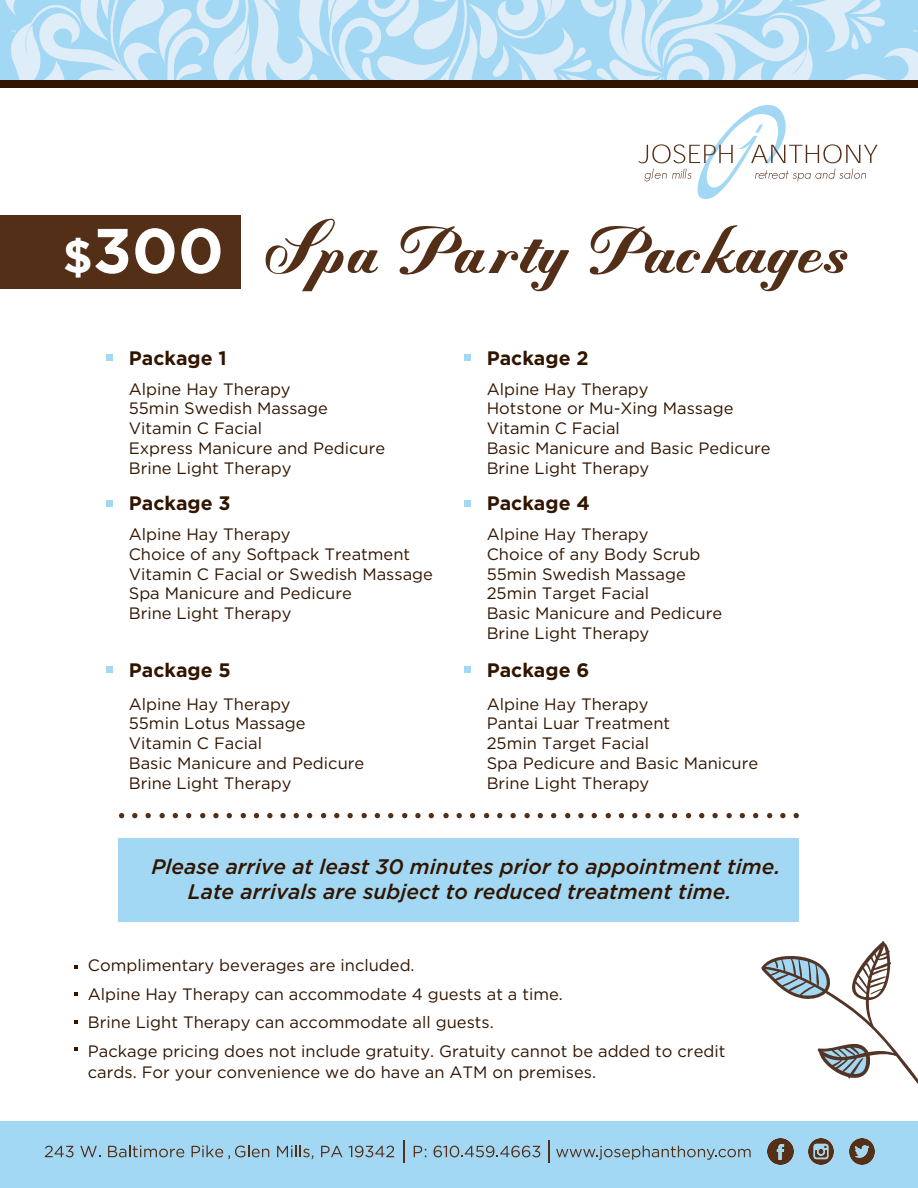
<style>
.page{position:relative;width:918px;height:1188px;background:#fff}
.page>*{position:absolute;margin:0;border:0;box-sizing:border-box;transform-origin:0 0}
.t1{font:67.5px "Mademoiselle K";letter-spacing:.05em;color:#532f18}
.t2{font:italic 500 21px/25.2px "Gotham";color:#311500;text-align:center}
.t3{font:700 19.5px "Gotham";color:#311500}
.t4{font:16.5px/19.8px "Gotham";color:#311500}
.s1{font-family:"Gotham";font-weight:700;font-size:46.5px;color:#fff}
.s2{font-family:"Gotham";font-weight:700;font-size:63px;color:#fff}
</style>
<div class="page">
<div style="left:0;top:1122px;width:918px;height:66px;background:#a3d8f4"></div>
<div style="left:119px;top:838px;width:680px;height:83px;background:#a3d8f4"></div>
<div style="left:0;top:216px;width:241px;height:73px;background:#532f18"></div>
<svg style="left:119px;top:813px;width:5px;height:5px"></svg>
<svg style="left:132px;top:813px;width:5px;height:5px"></svg>
<svg style="left:146px;top:813px;width:5px;height:5px"></svg>
<svg style="left:159px;top:813px;width:6px;height:5px"></svg>
<svg style="left:173px;top:813px;width:5px;height:5px"></svg>
<svg style="left:186px;top:813px;width:5px;height:5px"></svg>
<svg style="left:200px;top:813px;width:5px;height:5px"></svg>
<svg style="left:213px;top:813px;width:6px;height:5px"></svg>
<svg style="left:227px;top:813px;width:5px;height:5px"></svg>
<svg style="left:241px;top:813px;width:5px;height:5px"></svg>
<svg style="left:254px;top:813px;width:5px;height:5px"></svg>
<svg style="left:267px;top:813px;width:6px;height:5px"></svg>
<svg style="left:280px;top:813px;width:6px;height:5px"></svg>
<svg style="left:294px;top:813px;width:5px;height:5px"></svg>
<svg style="left:307px;top:813px;width:5px;height:5px"></svg>
<svg style="left:321px;top:813px;width:5px;height:5px"></svg>
<svg style="left:334px;top:813px;width:5px;height:5px"></svg>
<svg style="left:347px;top:813px;width:6px;height:5px"></svg>
<svg style="left:362px;top:813px;width:5px;height:5px"></svg>
<svg style="left:375px;top:813px;width:5px;height:5px"></svg>
<svg style="left:388px;top:813px;width:5px;height:5px"></svg>
<svg style="left:402px;top:813px;width:5px;height:5px"></svg>
<svg style="left:415px;top:813px;width:6px;height:5px"></svg>
<svg style="left:429px;top:813px;width:5px;height:5px"></svg>
<svg style="left:443px;top:813px;width:6px;height:5px"></svg>
<svg style="left:457px;top:813px;width:5px;height:5px"></svg>
<svg style="left:470px;top:813px;width:5px;height:5px"></svg>
<svg style="left:484px;top:813px;width:5px;height:5px"></svg>
<svg style="left:497px;top:813px;width:5px;height:5px"></svg>
<svg style="left:510px;top:813px;width:6px;height:5px"></svg>
<svg style="left:524px;top:813px;width:6px;height:5px"></svg>
<svg style="left:538px;top:813px;width:5px;height:5px"></svg>
<svg style="left:551px;top:813px;width:5px;height:5px"></svg>
<svg style="left:565px;top:813px;width:5px;height:5px"></svg>
<svg style="left:578px;top:813px;width:6px;height:5px"></svg>
<svg style="left:592px;top:813px;width:5px;height:5px"></svg>
<svg style="left:606px;top:813px;width:5px;height:5px"></svg>
<svg style="left:619px;top:813px;width:5px;height:5px"></svg>
<svg style="left:632px;top:813px;width:5px;height:5px"></svg>
<svg style="left:645px;top:813px;width:6px;height:5px"></svg>
<svg style="left:659px;top:813px;width:5px;height:5px"></svg>
<svg style="left:672px;top:813px;width:5px;height:5px"></svg>
<svg style="left:686px;top:813px;width:5px;height:5px"></svg>
<svg style="left:699px;top:813px;width:5px;height:5px"></svg>
<svg style="left:712px;top:813px;width:6px;height:5px"></svg>
<svg style="left:726px;top:813px;width:6px;height:5px"></svg>
<svg style="left:740px;top:813px;width:5px;height:5px"></svg>
<svg style="left:753px;top:813px;width:5px;height:5px"></svg>
<svg style="left:767px;top:813px;width:5px;height:5px"></svg>
<svg style="left:780px;top:813px;width:6px;height:5px"></svg>
<svg style="left:794px;top:813px;width:5px;height:5px"></svg>
<svg style="left:639px;top:105px;width:239px;height:95px"></svg>
<img style="left:768px;top:1139px;width:26px;height:25px">
<img style="left:849px;top:1139px;width:26px;height:25px">
<img style="left:808px;top:1139px;width:26px;height:25px">
<svg style="left:45px;top:1146px;width:29px;height:11px"></svg>
<svg style="left:80px;top:1146px;width:20px;height:11px"></svg>
<svg style="left:108px;top:1145px;width:76px;height:12px"></svg>
<svg style="left:277px;top:1145px;width:36px;height:14px"></svg>
<svg style="left:192px;top:1145px;width:77px;height:14px"></svg>
<svg style="left:321px;top:1146px;width:22px;height:11px"></svg>
<svg style="left:349px;top:1146px;width:45px;height:11px"></svg>
<svg style="left:414px;top:1146px;width:12px;height:11px"></svg>
<svg style="left:434px;top:1146px;width:106px;height:11px"></svg>
<svg style="left:556px;top:1146px;width:195px;height:14px"></svg>
<svg style="left:404px;top:1141px;width:1px;height:22px"></svg>
<svg style="left:549px;top:1141px;width:1px;height:22px"></svg>
<svg style="left:761px;top:941px;width:157px;height:143px"></svg>
<div style="left:106px;top:354px;width:7px;height:7px;background:#a3d8f4"></div>
<div style="left:106px;top:500px;width:7px;height:7px;background:#a3d8f4"></div>
<div style="left:106px;top:666px;width:7px;height:7px;background:#a3d8f4"></div>
<div style="left:464px;top:354px;width:7px;height:7px;background:#a3d8f4"></div>
<div style="left:464px;top:500px;width:7px;height:7px;background:#a3d8f4"></div>
<div style="left:464px;top:666px;width:7px;height:7px;background:#a3d8f4"></div>
<svg style="left:74px;top:965px;width:4px;height:4px"></svg>
<svg style="left:74px;top:992px;width:4px;height:4px"></svg>
<svg style="left:74px;top:1021px;width:4px;height:3px"></svg>
<svg style="left:74px;top:1048px;width:4px;height:3px"></svg>
<svg style="left:808px;top:0;width:110px;height:80px;background:#b4def5"></svg>
<svg style="left:0;top:0;width:808px;height:80px;background:#c0e2f5"></svg>
<div style="left:0;top:80px;width:918px;height:8px;background:#311500"></div>
<h1 class="t1" style="left:63px;top:216px;width:789px"><span class="s1">$</span><span class="s2">300</span> Spa Party Packages</h1>
<p class="t3" style="left:129px;top:346px;width:99px">Package 1</p>
<p class="t3" style="left:487px;top:346px;width:103px">Package 2</p>
<p class="t4" style="left:129px;top:378px;width:258px">Alpine Hay Therapy<br>55min Swedish Massage<br>Vitamin C Facial<br>Express Manicure and Pedicure<br>Brine Light Therapy</p>
<p class="t4" style="left:487px;top:378px;width:285px">Alpine Hay Therapy<br>Hotstone or Mu-Xing Massage<br>Vitamin C Facial<br>Basic Manicure and Basic Pedicure<br>Brine Light Therapy</p>
<p class="t3" style="left:129px;top:492px;width:103px">Package 3</p>
<p class="t3" style="left:487px;top:492px;width:105px">Package 4</p>
<p class="t4" style="left:129px;top:524px;width:306px">Alpine Hay Therapy<br>Choice of any Softpack Treatment<br>Vitamin C Facial or Swedish Massage<br>Spa Manicure and Pedicure<br>Brine Light Therapy</p>
<p class="t4" style="left:487px;top:524px;width:237px">Alpine Hay Therapy<br>Choice of any Body Scrub<br>55min Swedish Massage<br>25min Target Facial<br>Basic Manicure and Pedicure<br>Brine Light Therapy</p>
<p class="t3" style="left:129px;top:658px;width:104px">Package 5</p>
<p class="t4" style="left:129px;top:693px;width:237px">Alpine Hay Therapy<br>55min Lotus Massage<br>Vitamin C Facial<br>Basic Manicure and Pedicure<br>Brine Light Therapy</p>
<p class="t3" style="left:487px;top:658px;width:104px">Package 6</p>
<p class="t4" style="left:487px;top:693px;width:273px">Alpine Hay Therapy<br>Pantai Luar Treatment<br>25min Target Facial<br>Spa Pedicure and Basic Manicure<br>Brine Light Therapy</p>
<p class="t2" style="left:151px;top:854px;width:631px">Please arrive at least 30 minutes prior to appointment time.<br>Late arrivals are subject to reduced treatment time.</p>
<p class="t4" style="left:88px;top:951px;width:639px;line-height:28.5px">Complimentary beverages are included.<br>Alpine Hay Therapy can accommodate 4 guests at a time.<br>Brine Light Therapy can accommodate all guests.<br>Package pricing does not include gratuity. Gratuity cannot be added to credit</p>
<p class="t4" style="left:88px;top:1062px;width:510px">cards. For your convenience we do have an ATM on premises.</p>
</div>
